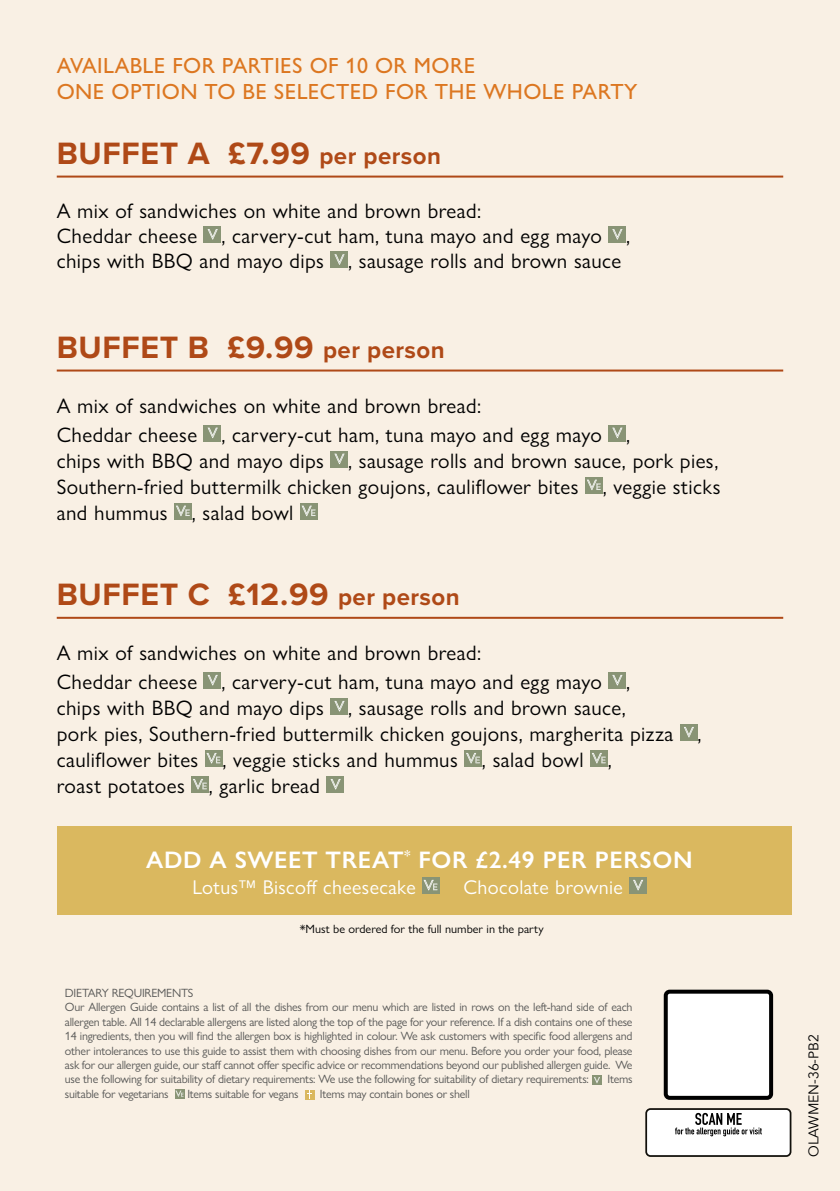
<style>
.page{position:relative;width:840px;height:1191px;background:#fff}
.page>*{position:absolute;margin:0;border:0;box-sizing:border-box;transform-origin:0 0}
.t1{font:700 32px "Proxima Nova";letter-spacing:.02em;color:#af4917}
.t2{font:600 24px "Gill Sans Nova";letter-spacing:.025em;color:#fff}
.t3{font:500 22px/26px "Gill Sans Nova";letter-spacing:.02em;color:#dc7721}
.t4{font:21px/26px "Gill Sans Nova";letter-spacing:.02em;color:#000}
.t5{font:20px "Gill Sans Nova";letter-spacing:.02em;color:#fff}
.t6{font:14px "Avenir";color:#000}
.t7{font:12px/14.4px "Gill Sans Nova";letter-spacing:-.02em;color:#575756}
.t8{font:12px "Gill Sans Nova";color:#000}
.s1{font-size:24px}
</style>
<div class="page">
<div style="left:0;top:0;width:839px;height:1191px;background:#f9f0e4"></div>
<div style="left:645px;top:1109px;width:145px;height:47px;background:#fff;border-radius:4px"></div>
<div style="left:645px;top:1108px;width:146px;height:48px;border:2px solid #12100b;border-radius:4px"></div>
<div style="left:665px;top:991px;width:105px;height:106px;background:#fff;border-radius:4px"></div>
<div style="left:663px;top:989px;width:109px;height:110px;border:4px solid #000;border-radius:4px"></div>
<svg style="left:675px;top:1112px;width:86px;height:24px"></svg>
<hr style="left:57px;top:176px;width:725px;height:2px;background:#af4917">
<div style="left:204px;top:226px;width:17px;height:17px;background:#899475"></div>
<svg style="left:207px;top:229px;width:11px;height:10px"></svg>
<div style="left:608px;top:226px;width:17px;height:17px;background:#899475"></div>
<svg style="left:612px;top:229px;width:10px;height:10px"></svg>
<div style="left:330px;top:251px;width:17px;height:17px;background:#899475"></div>
<svg style="left:334px;top:254px;width:10px;height:11px"></svg>
<hr style="left:57px;top:369px;width:725px;height:2px;background:#af4917">
<div style="left:204px;top:424px;width:17px;height:17px;background:#899475"></div>
<svg style="left:207px;top:427px;width:11px;height:11px"></svg>
<div style="left:608px;top:424px;width:17px;height:17px;background:#899475"></div>
<svg style="left:612px;top:427px;width:10px;height:11px"></svg>
<div style="left:330px;top:450px;width:17px;height:17px;background:#899475"></div>
<svg style="left:334px;top:453px;width:10px;height:11px"></svg>
<div style="left:585px;top:476px;width:17px;height:17px;background:#899475"></div>
<svg style="left:587px;top:479px;width:13px;height:11px"></svg>
<div style="left:174px;top:502px;width:17px;height:17px;background:#899475"></div>
<svg style="left:176px;top:505px;width:13px;height:11px"></svg>
<div style="left:300px;top:502px;width:17px;height:17px;background:#899475"></div>
<svg style="left:301px;top:505px;width:14px;height:11px"></svg>
<hr style="left:57px;top:617px;width:725px;height:2px;background:#af4917">
<div style="left:204px;top:672px;width:17px;height:17px;background:#899475"></div>
<svg style="left:207px;top:675px;width:11px;height:10px"></svg>
<div style="left:608px;top:672px;width:17px;height:17px;background:#899475"></div>
<svg style="left:612px;top:675px;width:10px;height:10px"></svg>
<div style="left:330px;top:698px;width:17px;height:17px;background:#899475"></div>
<svg style="left:334px;top:701px;width:10px;height:10px"></svg>
<div style="left:679px;top:724px;width:17px;height:17px;background:#899475"></div>
<svg style="left:684px;top:727px;width:9px;height:10px"></svg>
<div style="left:205px;top:750px;width:17px;height:17px;background:#899475"></div>
<svg style="left:206px;top:753px;width:14px;height:10px"></svg>
<div style="left:464px;top:750px;width:17px;height:17px;background:#899475"></div>
<svg style="left:466px;top:753px;width:13px;height:10px"></svg>
<div style="left:590px;top:750px;width:17px;height:17px;background:#899475"></div>
<svg style="left:592px;top:753px;width:13px;height:10px"></svg>
<div style="left:191px;top:776px;width:17px;height:17px;background:#899475"></div>
<svg style="left:193px;top:779px;width:14px;height:10px"></svg>
<div style="left:326px;top:776px;width:17px;height:17px;background:#899475"></div>
<svg style="left:330px;top:779px;width:10px;height:10px"></svg>
<div style="left:57px;top:826px;width:734px;height:88px;background:#dab85f"></div>
<div style="left:422px;top:876px;width:17px;height:17px;background:#899475"></div>
<svg style="left:423px;top:880px;width:14px;height:10px"></svg>
<div style="left:629px;top:876px;width:17px;height:17px;background:#899475"></div>
<svg style="left:633px;top:880px;width:10px;height:10px"></svg>
<div style="left:591px;top:1075px;width:10px;height:10px;background:#899475"></div>
<svg style="left:594px;top:1077px;width:5px;height:6px"></svg>
<svg style="left:175px;top:1089px;width:9px;height:9px"></svg>
<svg style="left:175px;top:1090px;width:8px;height:6px"></svg>
<div style="left:304px;top:1090px;width:10px;height:9px;background:#dab85f"></div>
<svg style="left:307px;top:1090px;width:5px;height:9px"></svg>
<h3 class="t3" style="left:57px;top:52px;width:582px">AVAILABLE FOR PARTIES OF 10 OR MORE<br>ONE OPTION TO BE SELECTED FOR THE WHOLE PARTY</h3>
<h1 class="t1" style="left:57px;top:130px;width:385px">BUFFET A £7.99 <span class="s1">per person</span></h1>
<h3 class="t4" style="left:57px;top:198px;width:574px;line-height:25.2px">A mix of sandwiches on white and brown bread:<br>Cheddar cheese , carvery-cut ham, tuna mayo and egg mayo , chips with BBQ and mayo dips , sausage rolls and brown sauce</h3>
<h1 class="t1" style="left:57px;top:324px;width:389px">BUFFET B £9.99 <span class="s1">per person</span></h1>
<h3 class="t4" style="left:57px;top:391px;width:574px;line-height:29px">A mix of sandwiches on white and brown bread:<br>Cheddar cheese , carvery-cut ham, tuna mayo and egg mayo ,</h3>
<h3 class="t4" style="left:57px;top:447px;width:665px;text-align:justify">chips with BBQ and mayo dips , sausage rolls and brown sauce, pork pies, Southern-fried buttermilk chicken goujons, cauliflower bites , veggie sticks and hummus , salad bowl</h3>
<h1 class="t1" style="left:57px;top:571px;width:404px">BUFFET C £12.99 <span class="s1">per person</span></h1>
<h3 class="t4" style="left:57px;top:638px;width:574px;line-height:29px">A mix of sandwiches on white and brown bread:<br>Cheddar cheese , carvery-cut ham, tuna mayo and egg mayo ,</h3>
<h3 class="t4" style="left:57px;top:694px;width:646px">chips with BBQ and mayo dips , sausage rolls and brown sauce,<br>pork pies, Southern-fried buttermilk chicken goujons, margherita pizza , cauliflower bites , veggie sticks and hummus , salad bowl ,<br>roast potatoes , garlic bread</h3>
<h2 class="t2" style="left:146px;top:845px;width:547px">ADD A SWEET TREAT<sup>*</sup> FOR £2.49 PER PERSON</h2>
<h3 class="t5" style="left:192px;top:874px;width:224px">Lotus™ Biscoff cheesecake</h3>
<h3 class="t5" style="left:463px;top:874px;width:161px">Chocolate brownie</h3>
<p class="t8" style="left:299px;top:921px;width:245px">*Must be ordered for the full number in the party</p>
<p class="t7" style="left:65px;top:985px;width:569px">DIETARY REQUIREMENTS<br>Our Allergen Guide contains a list of all the dishes from our menu which are listed in rows on the left-hand side of each allergen table. All 14 declarable allergens are listed along the top of the page for your reference. If a dish contains one of these 14 ingredients, then you will find the allergen box is highlighted in colour. We ask customers with specific food allergens and other intolerances to use this guide to assist them with choosing dishes from our menu. Before you order your food, please ask for our allergen guide, our staff cannot offer specific advice or recommendations beyond our published allergen guide. We use the following for suitability of dietary requirements: We use the following for suitability of dietary requirements:</p>
<p class="t7" style="left:607px;top:1072px;width:26px">Items</p>
<p class="t7" style="left:65px;top:1086px;width:105px">suitable for vegetarians</p>
<p class="t7" style="left:187px;top:1086px;width:112px">Items suitable for vegans</p>
<p class="t7" style="left:320px;top:1086px;width:151px">Items may contain bones or shell</p>
<p class="t6" style="left:804px;top:1156px;width:124px;rotate:-90deg">OLAWMEN-36-PB2</p>
</div>
